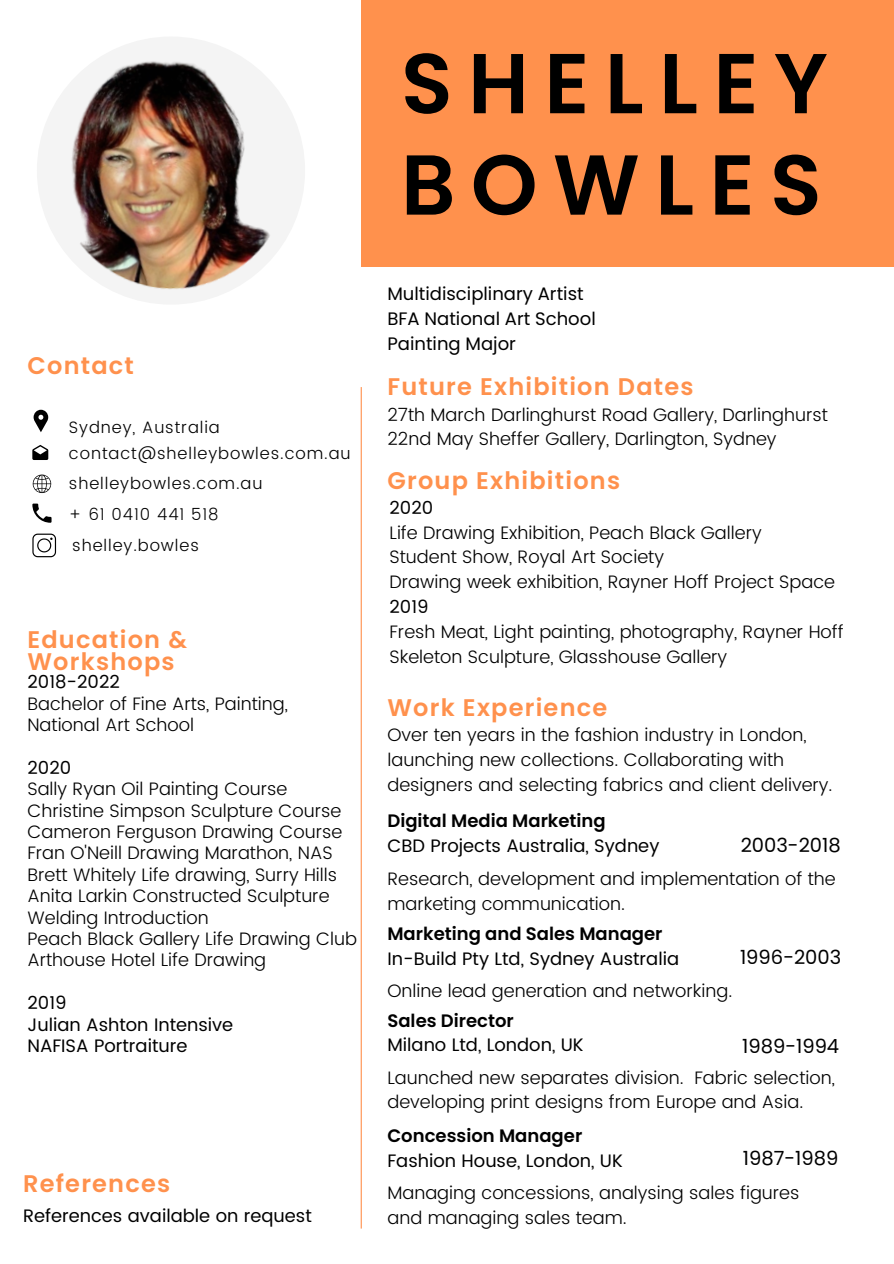
<style>
.page{position:relative;width:894px;height:1264px;background:#fff}
.page>*{position:absolute;margin:0;border:0;box-sizing:border-box;transform-origin:0 0}
.t1{font:600 84.75px/101.4px "Poppins";letter-spacing:.18em;color:#000}
.t2{font:600 24px/21.5px "Poppins";letter-spacing:.05em;color:#ff914d}
.t3{font:19.5px "Poppins";color:#000}
.t4{font:300 18px/21.5px "Poppins";color:#000}
.t5{font:18px/24.8px "Poppins";color:#000}
.t6{font:600 18px "Poppins";color:#000}
.t7{font:300 16.5px/31px "Poppins";letter-spacing:.055em;color:#000}
</style>
<div class="page">
<div style="left:361px;top:0;width:532px;height:267px;background:#ff914d"></div>
<svg style="left:34px;top:410px;width:14px;height:22px"></svg>
<svg style="left:32px;top:445px;width:16px;height:15px"></svg>
<svg style="left:32px;top:503px;width:20px;height:19px"></svg>
<svg style="left:32px;top:474px;width:20px;height:19px"></svg>
<img style="left:37px;top:37px;width:268px;height:267px">
<hr style="left:360px;top:387px;width:2px;height:841px;background:#ff914d">
<svg style="left:32px;top:533px;width:24px;height:24px"></svg>
<h2 class="t2" style="left:27px;top:354px;width:108px">Contact</h2>
<p class="t7" style="left:69px;top:412px;width:152px">Sydney, Australia</p>
<p class="t7" style="left:69px;top:468px;width:195px">shelleybowles.com.au + 61 0410 441 518</p>
<p class="t7" style="left:69px;top:438px;width:283px">contact@shelleybowles.com.au</p>
<p class="t7" style="left:72px;top:529px;width:128px">shelley.bowles</p>
<h2 class="t2" style="left:27px;top:629px;width:161px">Education &amp;<br>Workshops</h2>
<p class="t5" style="left:27px;top:669px;width:94px">2018-2022</p>
<p class="t4" style="left:27px;top:692px;width:262px">Bachelor of Fine Arts, Painting,<br>National Art School</p>
<p class="t5" style="left:27px;top:755px;width:45px">2020</p>
<p class="t4" style="left:27px;top:778px;width:331px">Sally Ryan Oil Painting Course Christine Simpson Sculpture Course Cameron Ferguson Drawing Course Fran O'Neill Drawing Marathon, NAS Brett Whitely Life drawing, Surry Hills Anita Larkin Constructed Sculpture Welding Introduction<br>Peach Black Gallery Life Drawing Club Arthouse Hotel Life Drawing</p>
<p class="t5" style="left:27px;top:992px;width:207px;line-height:21.5px">2019<br>Julian Ashton Intensive<br>NAFISA Portraiture</p>
<h2 class="t2" style="left:23px;top:1173px;width:149px">References</h2>
<p class="t5" style="left:23px;top:1203px;width:290px">References available on request</p>
<h1 class="t1" style="left:401px;top:33px;width:428px">SHELLEY<br>BOWLES</h1>
<p class="t5" style="left:387px;top:282px;width:210px">Multidisciplinary Artist<br>BFA National Art School<br>Painting Major</p>
<h2 class="t2" style="left:387px;top:376px;width:307px">Future Exhibition Dates</h2>
<p class="t4" style="left:387px;top:402px;width:442px;line-height:24.8px">27th March Darlinghurst Road Gallery, Darlinghurst<br>22nd May Sheffer Gallery, Darlington, Sydney</p>
<h2 class="t2" style="left:387px;top:469px;width:234px">Group Exhibitions</h2>
<p class="t5" style="left:389px;top:495px;width:45px">2020</p>
<p class="t4" style="left:389px;top:520px;width:447px;line-height:24.8px">Life Drawing Exhibition, Peach Black Gallery<br>Student Show, Royal Art Society<br>Drawing week exhibition, Rayner Hoff Project Space</p>
<p class="t5" style="left:389px;top:594px;width:41px">2019</p>
<p class="t4" style="left:389px;top:619px;width:455px;line-height:24.8px">Fresh Meat, Light painting, photography, Rayner Hoff<br>Skeleton Sculpture, Glasshouse Gallery</p>
<h2 class="t2" style="left:387px;top:697px;width:221px">Work Experience</h2>
<p class="t4" style="left:387px;top:723px;width:446px;line-height:24.8px">Over ten years in the fashion industry in London, launching new collections. Collaborating with designers and selecting fabrics and client delivery.</p>
<p class="t6" style="left:387px;top:808px;width:220px">Digital Media Marketing</p>
<p class="t5" style="left:387px;top:833px;width:273px">CBD Projects Australia, Sydney</p>
<p class="t3" style="left:740px;top:831px;width:101px">2003-2018</p>
<p class="t4" style="left:387px;top:866px;width:449px;line-height:24.8px">Research, development and implementation of the marketing communication.</p>
<p class="t3" style="left:739px;top:943px;width:103px">1996-2003</p>
<p class="t6" style="left:387px;top:921px;width:276px">Marketing and Sales Manager</p>
<p class="t5" style="left:387px;top:946px;width:293px">In-Build Pty Ltd, Sydney Australia</p>
<p class="t4" style="left:387px;top:980px;width:346px">Online lead generation and networking.</p>
<p class="t6" style="left:387px;top:1007px;width:128px">Sales Director</p>
<p class="t5" style="left:387px;top:1032px;width:198px">Milano Ltd, London, UK</p>
<p class="t4" style="left:387px;top:1065px;width:448px;line-height:24.8px">Launched new separates division. Fabric selection, developing print designs from Europe and Asia.</p>
<p class="t3" style="left:742px;top:1144px;width:97px">1987-1989</p>
<p class="t3" style="left:742px;top:1032px;width:98px">1989-1994</p>
<p class="t6" style="left:387px;top:1123px;width:196px">Concession Manager</p>
<p class="t5" style="left:387px;top:1147px;width:237px">Fashion House, London, UK</p>
<p class="t4" style="left:387px;top:1180px;width:413px;line-height:24.8px">Managing concessions, analysing sales figures and managing sales team.</p>
</div>
